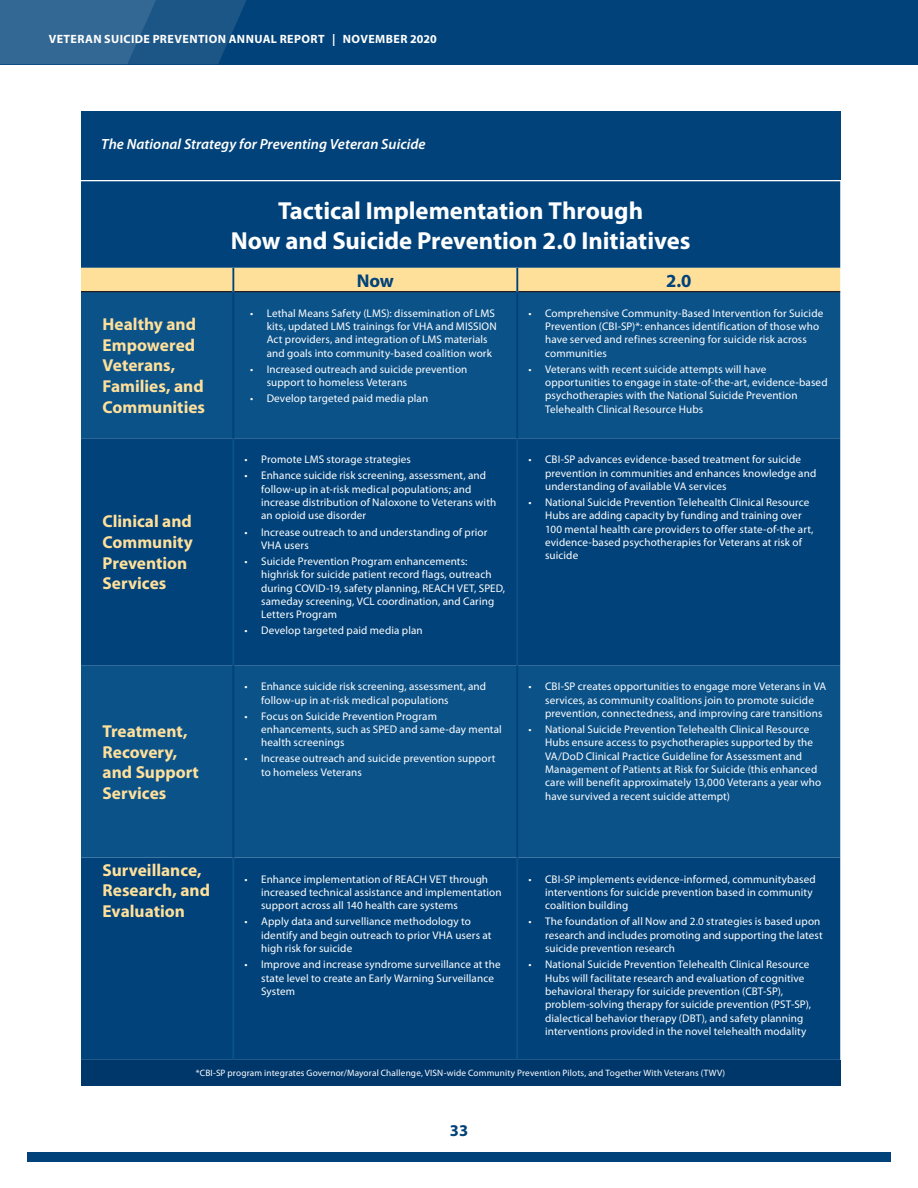
<style>
.page{position:relative;width:918px;height:1188px;background:#fff}
.page>*{position:absolute;margin:0;border:0;box-sizing:border-box;transform-origin:0 0}
.Table_Header{font:700 24.75px/29.7px "Myriad Pro";letter-spacing:-.005em;color:#fff;text-align:center}
.Table_Header-2{font:700 18.6px "Myriad Pro";color:#004279}
.Table_Body_-_Left_Al{font:700 17.25px/20.7px "Myriad Pro";color:#ffe09b}
.t1{font:700 16.5px "Myriad Pro";color:#004279}
.t2{font:italic 600 14.85px "Myriad Pro";letter-spacing:.005em;color:#fff}
.t3{font:700 12px "Myriad Pro";letter-spacing:.035em;color:#fff}
.Table_Body_-_UL_List{font:11.1px/13.4px "Myriad Pro";letter-spacing:.01em;color:#fff}
.Table_Body_-_Centere{font:9.3px "Myriad Pro";letter-spacing:.015em;color:#fff}
</style>
<div class="page">
<div style="left:27px;top:1152px;width:864px;height:10px;background:#004279"></div>
<div style="left:0;top:0;width:918px;height:64px;background:#004279"></div>
<svg style="left:0;top:0;width:246px;height:64px;background:#285f8d"></svg>
<div style="left:81px;top:111px;width:759px;height:69px;background:#004279"></div>
<div style="left:81px;top:181px;width:759px;height:879px;background:#004279"></div>
<div style="left:81px;top:268px;width:759px;height:23px;background:#ffe09b"></div>
<svg style="left:81px;top:292px;width:759px;height:566px;background:#064b82"></svg>
<div style="left:81px;top:1060px;width:759px;height:25px;background:#00376b"></div>
<hr style="left:81px;top:291px;width:151px;height:1px;background:#231f20">
<hr style="left:234px;top:291px;width:282px;height:1px;background:#231f20">
<hr style="left:518px;top:291px;width:322px;height:1px;background:#231f20">
<hr style="left:232px;top:268px;width:2px;height:24px;background:#004279">
<hr style="left:516px;top:268px;width:2px;height:24px;background:#004279">
<hr style="left:232px;top:292px;width:2px;height:146px;background:#004279">
<hr style="left:516px;top:292px;width:2px;height:146px;background:#004279">
<hr style="left:232px;top:665px;width:2px;height:193px;background:#004279">
<hr style="left:516px;top:665px;width:2px;height:193px;background:#004279">
<hr style="left:232px;top:438px;width:2px;height:227px;background:#0b5289">
<hr style="left:516px;top:438px;width:2px;height:227px;background:#0b5289">
<hr style="left:232px;top:858px;width:2px;height:202px;background:#0b5289">
<hr style="left:516px;top:858px;width:2px;height:202px;background:#0b5289">
<p class="t3" style="left:49px;top:31px;width:390px">VETERAN SUICIDE PREVENTION ANNUAL REPORT | NOVEMBER 2020</p>
<h3 class="t2" style="left:101px;top:135px;width:326px">The National Strategy for Preventing Veteran Suicide</h3>
<h2 class="Table_Header" style="left:231px;top:195px;width:461px">Tactical Implementation Through<br>Now and Suicide Prevention 2.0 Initiatives</h2>
<h2 class="Table_Header-2" style="left:357px;top:268px;width:39px">Now</h2>
<h2 class="Table_Header-2" style="left:666px;top:268px;width:27px">2.0</h2>
<h3 class="Table_Body_-_Left_Al" style="left:103px;top:313px;width:104px">Healthy and<br>Empowered<br>Veterans,<br>Families, and<br>Communities</h3>
<h3 class="Table_Body_-_UL_List" style="left:267px;top:306px;width:232px;text-indent:-17px">• Lethal Means Safety (LMS): dissemination of LMS kits, updated LMS trainings for VHA and MISSION Act providers, and integration of LMS materials and goals into community-based coalition work</h3>
<h3 class="Table_Body_-_UL_List" style="left:267px;top:362px;width:202px;text-indent:-17px">• Increased outreach and suicide prevention support to homeless Veterans</h3>
<h3 class="Table_Body_-_UL_List" style="left:250px;top:392px;width:180px">• Develop targeted paid media plan</h3>
<h3 class="Table_Body_-_Left_Al" style="left:103px;top:510px;width:92px">Clinical and<br>Community<br>Prevention<br>Services</h3>
<h3 class="Table_Body_-_Left_Al" style="left:103px;top:720px;width:98px">Treatment,<br>Recovery, and Support<br>Services</h3>
<h3 class="Table_Body_-_UL_List" style="left:244px;top:453px;width:168px">• Promote LMS storage strategies</h3>
<h3 class="Table_Body_-_UL_List" style="left:261px;top:469px;width:237px;text-indent:-17px">• Enhance suicide risk screening, assessment, and follow-up in at-risk medical populations; and increase distribution of Naloxone to Veterans with an opioid use disorder</h3>
<h3 class="Table_Body_-_UL_List" style="left:261px;top:525px;width:228px;text-indent:-17px">• Increase outreach to and understanding of prior<br>VHA users</h3>
<h3 class="Table_Body_-_UL_List" style="left:261px;top:554px;width:246px;text-indent:-17px">• Suicide Prevention Program enhancements: highrisk for suicide patient record flags, outreach during COVID-19, safety planning, REACH VET, SPED, sameday screening, VCL coordination, and Caring Letters Program</h3>
<h3 class="Table_Body_-_UL_List" style="left:244px;top:624px;width:180px">• Develop targeted paid media plan</h3>
<h3 class="Table_Body_-_UL_List" style="left:261px;top:680px;width:226px;text-indent:-17px">• Enhance suicide risk screening, assessment, and follow-up in at-risk medical populations</h3>
<h3 class="Table_Body_-_UL_List" style="left:261px;top:709px;width:242px;text-indent:-17px">• Focus on Suicide Prevention Program enhancements, such as SPED and same-day mental health screenings</h3>
<h3 class="Table_Body_-_UL_List" style="left:261px;top:752px;width:236px;text-indent:-17px">• Increase outreach and suicide prevention support to homeless Veterans</h3>
<h3 class="Table_Body_-_UL_List" style="left:545px;top:306px;width:280px;text-indent:-17px">• Comprehensive Community-Based Intervention for Suicide Prevention (CBI-SP)*: enhances identification of those who have served and refines screening for suicide risk across communities</h3>
<h3 class="Table_Body_-_UL_List" style="left:545px;top:362px;width:284px;text-indent:-17px">• Veterans with recent suicide attempts will have opportunities to engage in state-of-the-art, evidence-based psychotherapies with the National Suicide Prevention Telehealth Clinical Resource Hubs</h3>
<h3 class="Table_Body_-_UL_List" style="left:545px;top:453px;width:273px;text-indent:-17px">• CBI-SP advances evidence-based treatment for suicide prevention in communities and enhances knowledge and understanding of available VA services</h3>
<h3 class="Table_Body_-_UL_List" style="left:545px;top:495px;width:270px;text-indent:-17px">• National Suicide Prevention Telehealth Clinical Resource Hubs are adding capacity by funding and training over 100 mental health care providers to offer state-of-the art, evidence-based psychotherapies for Veterans at risk of suicide</h3>
<h3 class="Table_Body_-_UL_List" style="left:545px;top:680px;width:283px;text-indent:-17px">• CBI-SP creates opportunities to engage more Veterans in VA services, as community coalitions join to promote suicide prevention, connectedness, and improving care transitions</h3>
<h3 class="Table_Body_-_UL_List" style="left:545px;top:722px;width:278px;text-indent:-17px">• National Suicide Prevention Telehealth Clinical Resource Hubs ensure access to psychotherapies supported by the VA/DoD Clinical Practice Guideline for Assessment and Management of Patients at Risk for Suicide (this enhanced care will benefit approximately 13,000 Veterans a year who have survived a recent suicide attempt)</h3>
<h3 class="Table_Body_-_Left_Al" style="left:103px;top:859px;width:109px">Surveillance,<br>Research, and<br>Evaluation</h3>
<h3 class="Table_Body_-_UL_List" style="left:261px;top:872px;width:242px;text-indent:-17px">• Enhance implementation of REACH VET through increased technical assistance and implementation support across all 140 health care systems</h3>
<h3 class="Table_Body_-_UL_List" style="left:261px;top:915px;width:232px;text-indent:-17px">• Apply data and survelliance methodology to identify and begin outreach to prior VHA users at high risk for suicide</h3>
<h3 class="Table_Body_-_UL_List" style="left:261px;top:958px;width:241px;text-indent:-17px">• Improve and increase syndrome surveillance at the state level to create an Early Warning Surveillance<br>System</h3>
<h3 class="Table_Body_-_UL_List" style="left:545px;top:872px;width:272px;text-indent:-17px">• CBI-SP implements evidence-informed, communitybased interventions for suicide prevention based in community coalition building</h3>
<h3 class="Table_Body_-_UL_List" style="left:545px;top:915px;width:279px;text-indent:-17px">• The foundation of all Now and 2.0 strategies is based upon research and includes promoting and supporting the latest suicide prevention research</h3>
<h3 class="Table_Body_-_UL_List" style="left:545px;top:958px;width:267px;text-indent:-17px">• National Suicide Prevention Telehealth Clinical Resource Hubs will facilitate research and evaluation of cognitive behavioral therapy for suicide prevention (CBT-SP), problem-solving therapy for suicide prevention (PST-SP), dialectical behavior therapy (DBT), and safety planning interventions provided in the novel telehealth modality</h3>
<p class="Table_Body_-_Centere" style="left:196px;top:1067px;width:531px">*CBI-SP program integrates Governor/Mayoral Challenge, VISN-wide Community Prevention Pilots, and Together With Veterans (TWV)</p>
<h3 class="t1" style="left:450px;top:1119px;width:20px">33</h3>
</div>
